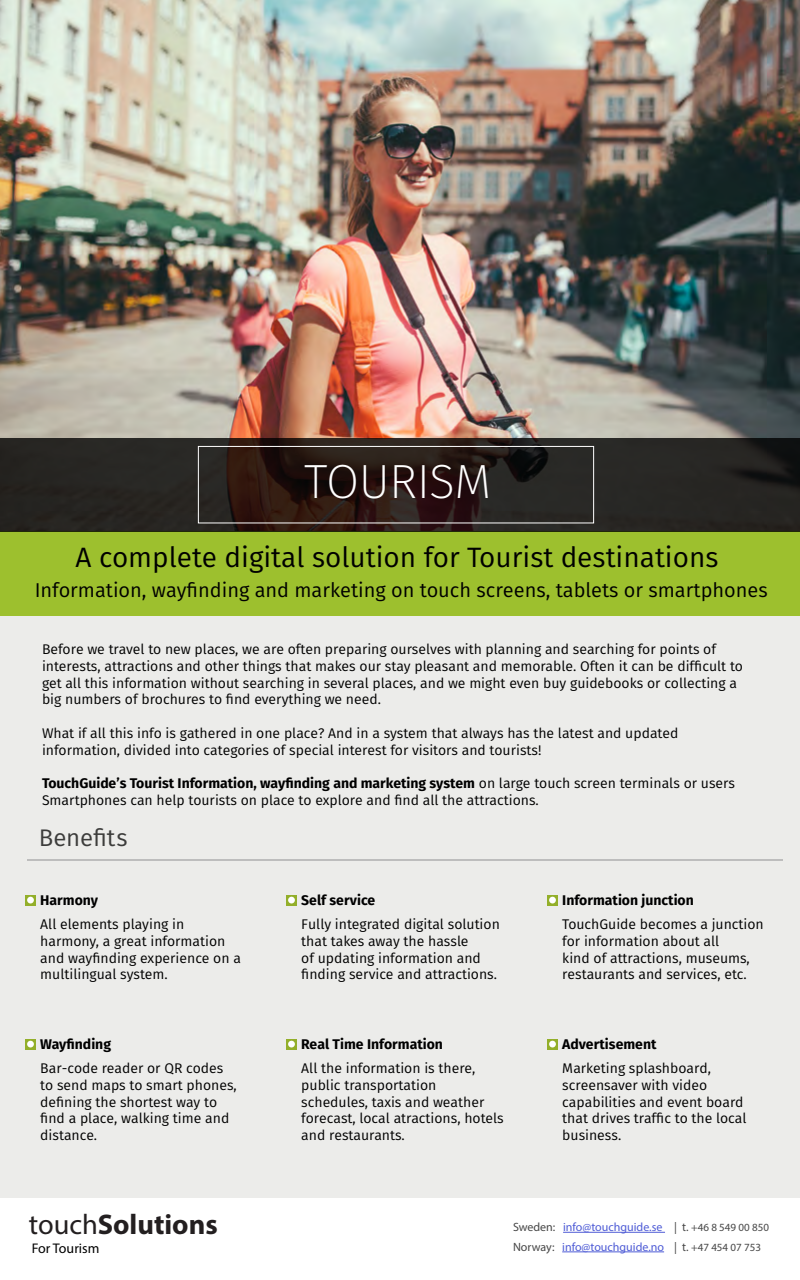
<style>
.page{position:relative;width:800px;height:1280px;background:#fff}
.page>*{position:absolute;margin:0;border:0;box-sizing:border-box;transform-origin:0 0}
.t1{font:200 48px "Fira Sans";letter-spacing:-.015em;color:#fff}
.t2{font:700 28.5px "Myriad Pro";color:#231f20}
.t3{font:28px "Fira Sans";color:#000}
.t4{font:24px "Fira Sans";letter-spacing:-.005em;color:#3c3c3b}
.t5{font:20px "Fira Sans";color:#000}
.t6{font:14px/16.8px "Fira Sans";color:#000}
.t7{font:700 14px "Fira Sans";color:#000}
.t8{font:14px "Myriad Pro";color:#000}
.t9{font:12px/19.6px "Myriad Pro";color:#4f5cd6}
.t10{font:11px "Myriad Pro";color:#474747}
.s1{font-weight:700}
.s2{font-weight:400}
.s3{font-size:12px}
.s4{color:#474747}
.s5{font-size:11px;color:#474747}
</style>
<div class="page">
<img style="left:0;top:0;width:800px;height:438px">
<div style="left:0;top:615px;width:800px;height:583px;background:#ececea"></div>
<hr style="left:563px;top:1232px;width:102px;height:1px;background:#4f5cd6">
<hr style="left:562px;top:1252px;width:102px;height:1px;background:#4f5cd6">
<svg style="left:25px;top:895px;width:11px;height:10px"></svg>
<div style="left:27px;top:897px;width:7px;height:6px;background:#fff;border-radius:50%"></div>
<svg style="left:25px;top:1039px;width:11px;height:10px"></svg>
<div style="left:27px;top:1041px;width:7px;height:6px;background:#fff;border-radius:50%"></div>
<svg style="left:286px;top:895px;width:11px;height:10px"></svg>
<div style="left:288px;top:897px;width:7px;height:6px;background:#fff;border-radius:50%"></div>
<svg style="left:286px;top:1039px;width:11px;height:10px"></svg>
<div style="left:288px;top:1041px;width:7px;height:6px;background:#fff;border-radius:50%"></div>
<svg style="left:547px;top:895px;width:11px;height:10px"></svg>
<div style="left:549px;top:897px;width:7px;height:6px;background:#fff;border-radius:50%"></div>
<svg style="left:547px;top:1039px;width:11px;height:10px"></svg>
<div style="left:549px;top:1041px;width:7px;height:6px;background:#fff;border-radius:50%"></div>
<hr style="left:27px;top:859px;width:756px;height:2px;background:#bdbdbd">
<div style="left:0;top:531px;width:800px;height:84px;background:#9dc02e"></div>
<svg style="left:0;top:438px;width:800px;height:93px;fill:#282521"></svg>
<div style="left:198px;top:446px;width:396px;height:77px;border:1px solid #fff"></div>
<h1 class="t1" style="left:304px;top:448px;width:189px">TOURISM</h1>
<h3 class="t3" style="left:76px;top:537px;width:644px">A complete digital solution for Tourist destinations</h3>
<h3 class="t5" style="left:35px;top:576px;width:735px">Information, wayfinding and marketing on touch screens, tablets or smartphones</h3>
<p class="t6" style="left:42px;top:641px;width:702px">Before we travel to new places, we are often preparing ourselves with planning and searching for points of interests, attractions and other things that makes our stay pleasant and memorable. Often it can be difficult to get all this information without searching in several places, and we might even buy guidebooks or collecting a big numbers of brochures to find everything we need.</p>
<p class="t6" style="left:42px;top:725px;width:638px">What if all this info is gathered in one place? And in a system that always has the latest and updated information, divided into categories of special interest for visitors and tourists!</p>
<p class="t6" style="left:42px;top:775px;width:694px"><span class="s1">TouchGuide’s Tourist Information, wayfinding and marketing system</span> on large touch screen terminals or users<br>Smartphones can help tourists on place to explore and find all the attractions.</p>
<h3 class="t4" style="left:39px;top:821px;width:90px">Benefits</h3>
<p class="t7" style="left:40px;top:891px;width:59px">Harmony</p>
<p class="t6" style="left:40px;top:916px;width:202px">All elements playing in harmony, a great information and wayfinding experience on a multilingual system.</p>
<p class="t7" style="left:40px;top:1035px;width:72px">Wayfinding</p>
<p class="t6" style="left:40px;top:1060px;width:198px">Bar-code reader or QR codes to send maps to smart phones, defining the shortest way to find a place, walking time and distance.</p>
<h2 class="t2" style="left:29px;top:1205px;width:190px"><span class="s2">touch</span>Solutions</h2>
<p class="t8" style="left:32px;top:1240px;width:69px">For Tourism</p>
<p class="t7" style="left:301px;top:891px;width:76px">Self service</p>
<p class="t7" style="left:562px;top:891px;width:133px">Information junction</p>
<p class="t6" style="left:301px;top:916px;width:200px">Fully integrated digital solution that takes away the hassle<br>of updating information and finding service and attractions.</p>
<p class="t6" style="left:562px;top:916px;width:203px">TouchGuide becomes a junction for information about all<br>kind of attractions, museums, restaurants and services, etc.</p>
<p class="t7" style="left:301px;top:1035px;width:143px">Real Time Information</p>
<p class="t7" style="left:562px;top:1035px;width:96px">Advertisement</p>
<p class="t6" style="left:301px;top:1060px;width:204px">All the information is there, public transportation schedules, taxis and weather forecast, local atractions, hotels and restaurants.</p>
<p class="t6" style="left:562px;top:1060px;width:186px">Marketing splashboard, screensaver with video capabilities and event board that drives traffic to the local business.</p>
<p class="t10" style="left:674px;top:1221px;width:96px"><span class="s3">| t.</span> +46 8 549 00 850</p>
<p class="t9" style="left:513px;top:1217px;width:250px"><span class="s4">Sweden:</span> info@touchguide.se<br><span class="s4">Norway:</span> info@touchguide.no <span class="s4">| t.</span> <span class="s5">+47 454 07 753</span></p>
</div>
